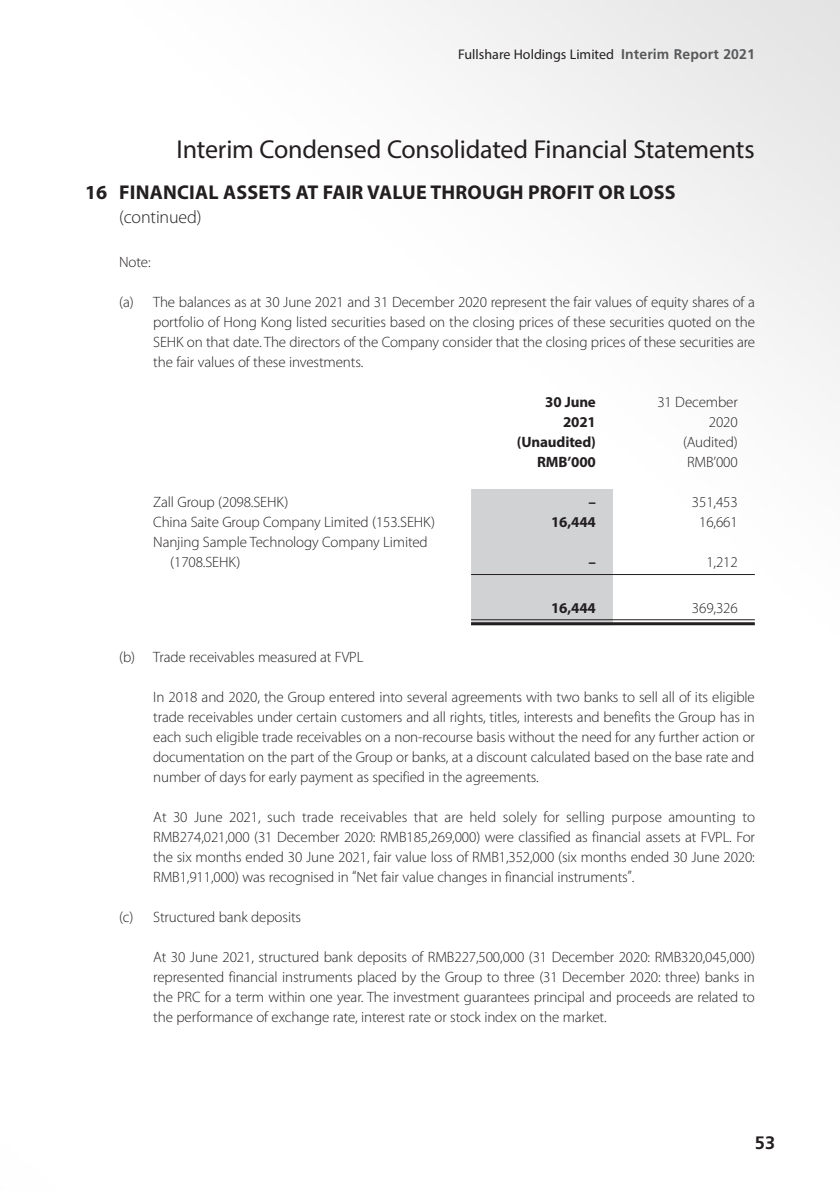
<style>
.page{position:relative;width:840px;height:1191px;background:#fff}
.page>*{position:absolute;margin:0;border:0;box-sizing:border-box;transform-origin:0 0}
.t1{font:26px "Myriad Pro";letter-spacing:-.01em;color:#231f20}
.Heading_1{font:700 20px "Myriad Pro";letter-spacing:.01em;color:#231f20}
.Heading_1-2{font:300 18px "Myriad Pro";letter-spacing:-.01em;color:#231f20}
.t2{font:700 18px "Frutiger LT Std";color:#231f20}
.Notes{font:300 15px/20px "Myriad Pro";letter-spacing:-.01em;color:#231f20;text-align:justify}
.Notes-2{font:700 15px "Myriad Pro";letter-spacing:-.01em;color:#231f20}
.t3{font:14px "Myriad Pro";color:#231f20}
.s1{font-family:"Frutiger LT Std";font-weight:700;color:#57585a}
</style>
<div class="page">
<img style="left:404px;top:0;width:435px;height:626px">
<div style="left:471px;top:489px;width:141px;height:133px;background:#d1d2d4"></div>
<hr style="left:471px;top:574px;width:141px;height:1px;background:#231f20">
<hr style="left:612px;top:574px;width:142px;height:1px;background:#231f20">
<hr style="left:471px;top:619px;width:141px;height:1px;background:#231f20">
<hr style="left:471px;top:622px;width:141px;height:3px;background:#231f20">
<hr style="left:612px;top:619px;width:142px;height:1px;background:#231f20">
<hr style="left:612px;top:622px;width:142px;height:3px;background:#231f20">
<p class="t3" style="left:458px;top:46px;width:298px">Fullshare Holdings Limited <span class="s1">Interim Report 2021</span></p>
<h1 class="t1" style="left:176px;top:133px;width:579px">Interim Condensed Consolidated Financial Statements</h1>
<p class="Heading_1" style="left:85px;top:179px;width:591px">16 FINANCIAL ASSETS AT FAIR VALUE THROUGH PROFIT OR LOSS</p>
<p class="Heading_1-2" style="left:119px;top:206px;width:84px">(continued)</p>
<p class="Notes" style="left:119px;top:252px;width:33px">Note:</p>
<p class="Notes" style="left:153px;top:292px;width:603px;text-indent:-34px">(a) The balances as at 30 June 2021 and 31 December 2020 represent the fair values of equity shares of a portfolio of Hong Kong listed securities based on the closing prices of these securities quoted on the SEHK on that date. The directors of the Company consider that the closing prices of these securities are the fair values of these investments.</p>
<p class="Notes-2" style="left:545px;top:392px;width:52px">30 June</p>
<p class="Notes-2" style="left:562px;top:412px;width:34px">2021</p>
<p class="Notes" style="left:657px;top:392px;width:82px">31 December</p>
<p class="Notes" style="left:708px;top:412px;width:30px">2020</p>
<p class="Notes-2" style="left:516px;top:432px;width:80px">(Unaudited)</p>
<p class="Notes" style="left:682px;top:432px;width:56px">(Audited)</p>
<p class="Notes-2" style="left:537px;top:452px;width:60px">RMB’000</p>
<p class="Notes" style="left:686px;top:452px;width:52px">RMB’000</p>
<p class="Notes" style="left:153px;top:492px;width:136px">Zall Group (2098.SEHK)</p>
<p class="Notes-2" style="left:588px;top:492px;width:9px">–</p>
<p class="Notes" style="left:691px;top:492px;width:47px">351,453</p>
<p class="Notes" style="left:153px;top:512px;width:283px">China Saite Group Company Limited (153.SEHK)</p>
<p class="Notes-2" style="left:550px;top:512px;width:46px">16,444</p>
<p class="Notes" style="left:698px;top:512px;width:40px">16,661</p>
<p class="Notes" style="left:170px;top:532px;width:259px;text-indent:-17px">Nanjing Sample Technology Company Limited (1708.SEHK)</p>
<p class="Notes-2" style="left:588px;top:552px;width:9px">–</p>
<p class="Notes" style="left:706px;top:552px;width:33px">1,212</p>
<p class="Notes-2" style="left:550px;top:598px;width:46px">16,444</p>
<p class="Notes" style="left:691px;top:598px;width:47px">369,326</p>
<p class="Notes" style="left:119px;top:646px;width:246px">(b) Trade receivables measured at FVPL</p>
<p class="Notes" style="left:153px;top:686px;width:603px">In 2018 and 2020, the Group entered into several agreements with two banks to sell all of its eligible trade receivables under certain customers and all rights, titles, interests and benefits the Group has in each such eligible trade receivables on a non-recourse basis without the need for any further action or documentation on the part of the Group or banks, at a discount calculated based on the base rate and number of days for early payment as specified in the agreements.</p>
<p class="Notes" style="left:153px;top:806px;width:603px">At 30 June 2021, such trade receivables that are held solely for selling purpose amounting to RMB274,021,000 (31 December 2020: RMB185,269,000) were classified as financial assets at FVPL. For the six months ended 30 June 2021, fair value loss of RMB1,352,000 (six months ended 30 June 2020:<br>RMB1,911,000) was recognised in “Net fair value changes in financial instruments”.</p>
<p class="Notes" style="left:119px;top:906px;width:183px">(c) Structured bank deposits</p>
<p class="Notes" style="left:153px;top:946px;width:603px">At 30 June 2021, structured bank deposits of RMB227,500,000 (31 December 2020: RMB320,045,000) represented financial instruments placed by the Group to three (31 December 2020: three) banks in the PRC for a term within one year. The investment guarantees principal and proceeds are related to the performance of exchange rate, interest rate or stock index on the market.</p>
<p class="t2" style="left:754px;top:1132px;width:22px">53</p>
</div>
